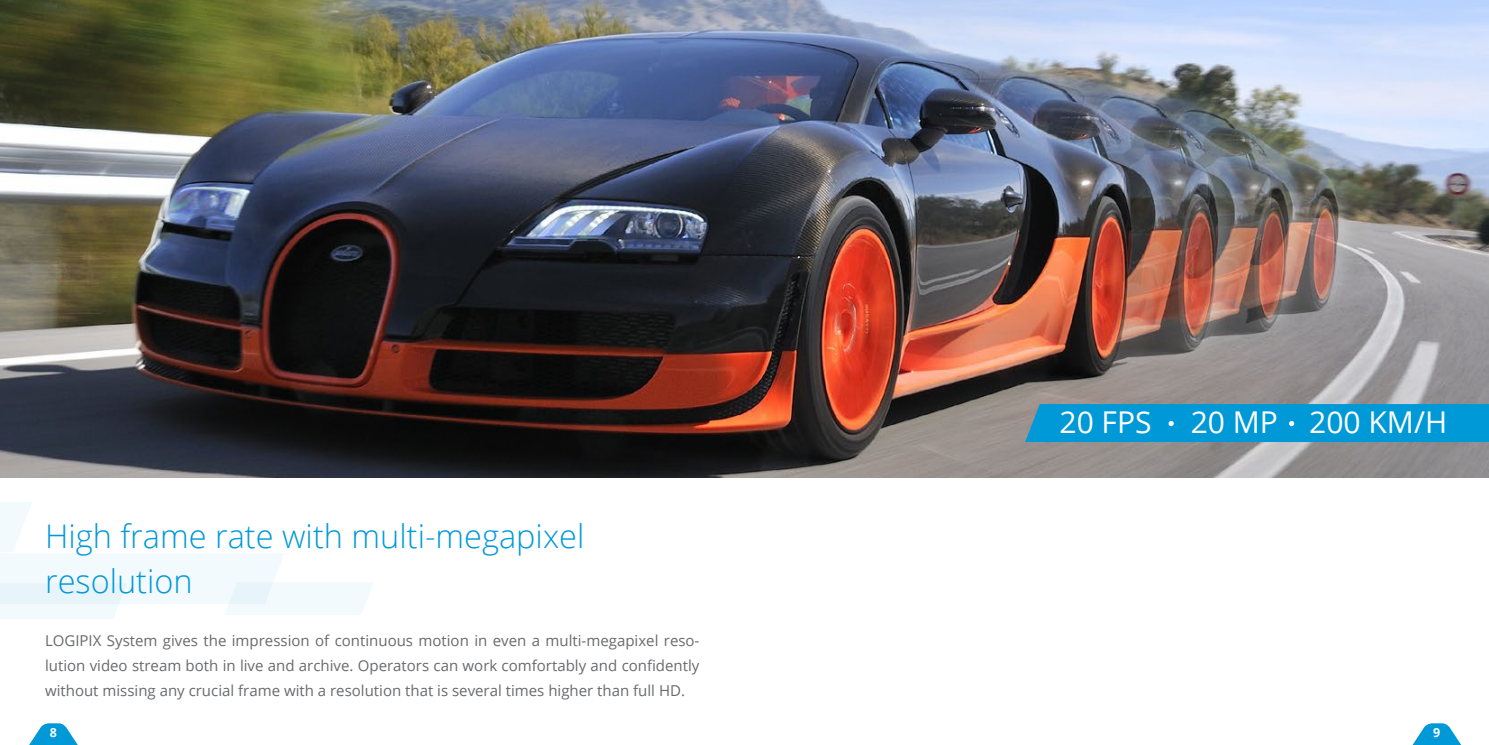
<style>
.page{position:relative;width:1489px;height:745px;background:#fff}
.page>*{position:absolute;margin:0;border:0;box-sizing:border-box;transform-origin:0 0}
.t1{font:300 32.5px/45px "Open Sans";color:#0099d8}
.t2{font:30px "Open Sans";color:#fff}
.t3{font:15px/25px "Open Sans";color:#696a6d;text-align:justify}
.t4{font:700 12.5px "Open Sans";color:#fff}
</style>
<div class="page">
<svg style="left:30px;top:723px;width:47px;height:21px"></svg>
<svg style="left:1413px;top:723px;width:48px;height:21px"></svg>
<img style="left:0;top:0;width:1488px;height:477px">
<svg style="left:0;top:502px;width:373px;height:116px"></svg>
<div style="left:1025px;top:404px;width:463px;height:37px;background:#0099d8"></div>
<h1 class="t1" style="left:45px;top:512px;width:541px">High frame rate with multi-megapixel resolution</h1>
<p class="t3" style="left:45px;top:626px;width:656px">LOGIPIX System gives the impression of continuous motion in even a multi-megapixel reso&shy;lution video stream both in live and archive. Operators can work comfortably and confidently without missing any crucial frame with a resolution that is several times higher than full HD.</p>
<h2 class="t2" style="left:1059px;top:401px;width:94px">20 FPS</h2>
<h2 class="t2" style="left:1190px;top:401px;width:258px">20 MP 200 Km/h</h2>
<p class="t4" style="left:50px;top:723px;width:9px">8</p>
<p class="t4" style="left:1433px;top:723px;width:9px">9</p>
</div>
